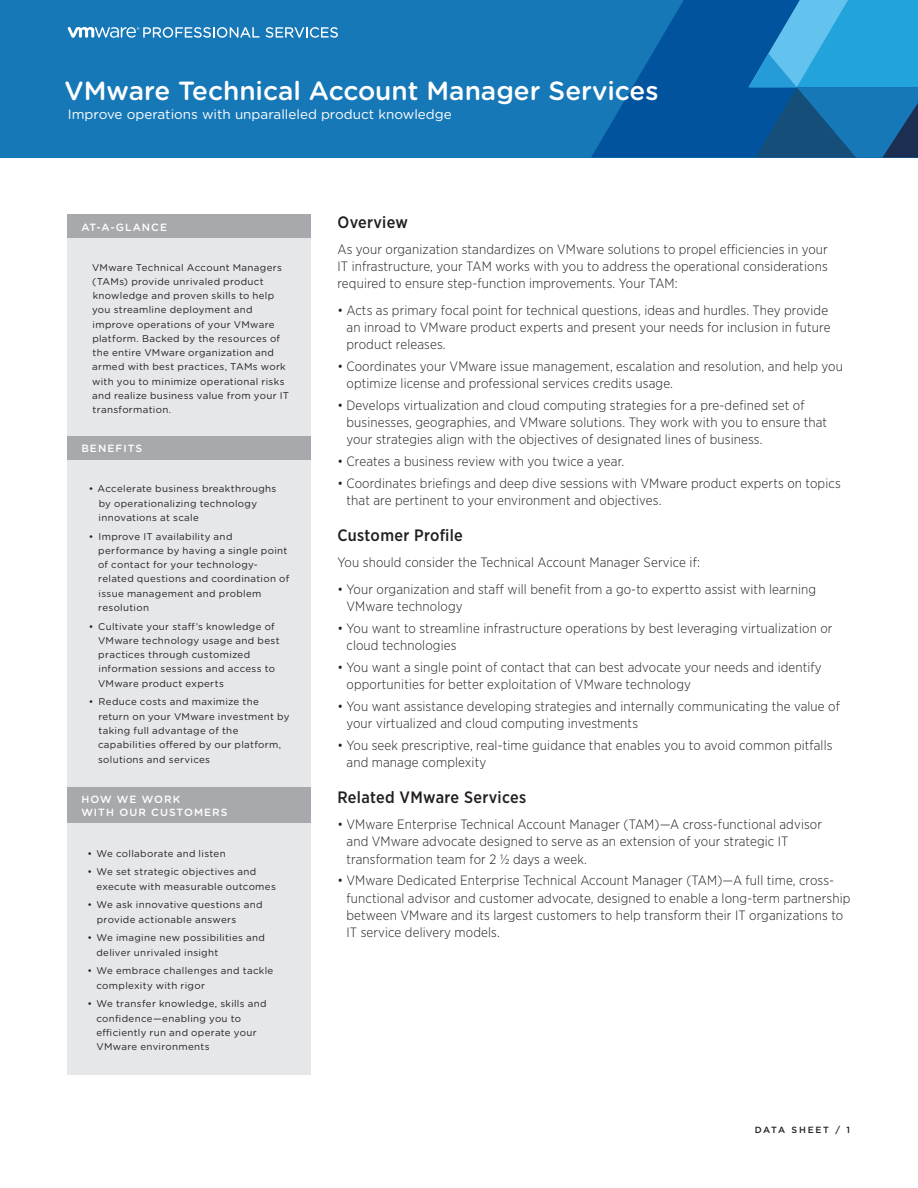
<style>
.page{position:relative;width:918px;height:1188px;background:#fff}
.page>*{position:absolute;margin:0;border:0;box-sizing:border-box;transform-origin:0 0}
.t1{font:500 26.25px "Gotham Rounded";color:#fff}
.t2{font:500 16.5px "Gotham Narrow";letter-spacing:.02em;color:#231f20}
.t3{font:300 13.5px/17.2px "Gotham Narrow";letter-spacing:.01em;color:#231f20}
.t4{font:13.5px "Gotham Rounded";color:#fff}
.t5{font:500 10.5px/12.6px "Gotham Rounded";letter-spacing:.1em;color:#fff}
.t6{font:9.75px/14.2px "Gotham Rounded";letter-spacing:.03em;color:#231f20}
.t7{font:500 9px "Gotham";letter-spacing:.2em;color:#231f20}
</style>
<div class="page">
<div style="left:0;top:0;width:918px;height:158px;background:#1778b8"></div>
<svg style="left:591px;top:0;width:158px;height:158px;fill:#01539e"></svg>
<svg style="left:749px;top:0;width:169px;height:158px"></svg>
<svg style="left:266px;top:27px;width:72px;height:11px"></svg>
<svg style="left:68px;top:27px;width:191px;height:11px"></svg>
<div style="left:67px;top:448px;width:243px;height:369px;background:#e6e7e9"></div>
<div style="left:67px;top:226px;width:243px;height:340px;background:#e6e7e9"></div>
<div style="left:67px;top:436px;width:243px;height:24px;background:#a8a9ad"></div>
<div style="left:67px;top:214px;width:243px;height:24px;background:#a8a9ad"></div>
<div style="left:67px;top:799px;width:243px;height:276px;background:#e6e7e9"></div>
<div style="left:67px;top:787px;width:243px;height:36px;background:#a8a9ad"></div>
<h1 class="t1" style="left:65px;top:72px;width:595px">VMware Technical Account Manager Services</h1>
<p class="t4" style="left:68px;top:105px;width:385px">Improve operations with unparalleled product knowledge</p>
<p class="t5" style="left:81px;top:220px;width:87px">AT-A-GLANCE</p>
<p class="t6" style="left:92px;top:260px;width:199px">VMware Technical Account Managers (TAMs) provide unrivaled product knowledge and proven skills to help you streamline deployment and improve operations of your VMware platform. Backed by the resources of the entire VMware organization and armed with best practices, TAMs work with you to minimize operational risks and realize business value from your IT transformation.</p>
<p class="t5" style="left:81px;top:442px;width:62px">BENEFITS</p>
<p class="t6" style="left:99px;top:481px;width:179px;text-indent:-10px">• Accelerate business breakthroughs by operationalizing technology innovations at scale</p>
<p class="t6" style="left:98px;top:529px;width:193px;text-indent:-9px">• Improve IT availability and performance by having a single point of contact for your technology&shy;related questions and coordination of issue management and problem resolution</p>
<p class="t6" style="left:98px;top:619px;width:183px;text-indent:-9px">• Cultivate your staff’s knowledge of<br>VMware technology usage and best practices through customized information sessions and access to<br>VMware product experts</p>
<p class="t6" style="left:98px;top:694px;width:193px;text-indent:-9px">• Reduce costs and maximize the return on your VMware investment by taking full advantage of the capabilities offered by our platform, solutions and services</p>
<p class="t5" style="left:81px;top:793px;width:148px">HOW WE WORK<br>WITH OUR CUSTOMERS</p>
<p class="t6" style="left:87px;top:846px;width:140px">• We collaborate and listen</p>
<p class="t6" style="left:96px;top:864px;width:181px;text-indent:-9px">• We set strategic objectives and execute with measurable outcomes</p>
<p class="t6" style="left:97px;top:897px;width:167px;text-indent:-9px">• We ask innovative questions and provide actionable answers</p>
<p class="t6" style="left:96px;top:930px;width:170px;text-indent:-9px">• We imagine new possibilities and deliver unrivaled insight</p>
<p class="t6" style="left:96px;top:963px;width:178px;text-indent:-9px">• We embrace challenges and tackle complexity with rigor</p>
<p class="t6" style="left:96px;top:996px;width:172px;text-indent:-9px">• We transfer knowledge, skills and confidence—enabling you to efficiently run and operate your<br>VMware environments</p>
<p class="t2" style="left:338px;top:211px;width:72px">Overview</p>
<p class="t3" style="left:338px;top:240px;width:492px;text-align:justify">As your organization standardizes on VMware solutions to propel efficiencies in your IT infrastructure, your TAM works with you to address the operational considerations required to ensure step-function improvements. Your TAM:</p>
<p class="t3" style="left:346px;top:301px;width:486px;text-indent:-9px">• Acts as primary focal point for technical questions, ideas and hurdles. They provide an inroad to VMware product experts and present your needs for inclusion in future product releases.</p>
<p class="t3" style="left:346px;top:357px;width:498px;text-indent:-9px">• Coordinates your VMware issue management, escalation and resolution, and help you optimize license and professional services credits usage.</p>
<p class="t3" style="left:346px;top:396px;width:482px;text-indent:-9px">• Develops virtualization and cloud computing strategies for a pre-defined set of businesses, geographies, and VMware solutions. They work with you to ensure that your strategies align with the objectives of designated lines of business.</p>
<p class="t3" style="left:338px;top:453px;width:288px">• Creates a business review with you twice a year.</p>
<p class="t3" style="left:346px;top:474px;width:496px;text-indent:-9px">• Coordinates briefings and deep dive sessions with VMware product experts on topics that are pertinent to your environment and objectives.</p>
<p class="t2" style="left:338px;top:525px;width:127px">Customer Profile</p>
<p class="t3" style="left:338px;top:554px;width:364px">You should consider the Technical Account Manager Service if:</p>
<p class="t3" style="left:346px;top:580px;width:471px;text-indent:-9px">• Your organization and staff will benefit from a go-to expertto assist with learning<br>VMware technology</p>
<p class="t3" style="left:346px;top:619px;width:488px;text-indent:-9px">• You want to streamline infrastructure operations by best leveraging virtualization or cloud technologies</p>
<p class="t3" style="left:346px;top:658px;width:477px;text-indent:-9px">• You want a single point of contact that can best advocate your needs and identify opportunities for better exploitation of VMware technology</p>
<p class="t3" style="left:346px;top:697px;width:495px;text-indent:-9px">• You want assistance developing strategies and internally communicating the value of your virtualized and cloud computing investments</p>
<p class="t3" style="left:346px;top:736px;width:488px;text-indent:-9px">• You seek prescriptive, real-time guidance that enables you to avoid common pitfalls and manage complexity</p>
<p class="t2" style="left:338px;top:787px;width:190px">Related VMware Services</p>
<p class="t3" style="left:346px;top:816px;width:477px;text-indent:-9px">• VMware Enterprise Technical Account Manager (TAM)—A cross-functional advisor and VMware advocate designed to serve as an extension of your strategic IT transformation team for 2 ½ days a week.</p>
<p class="t3" style="left:346px;top:872px;width:505px;text-indent:-9px">• VMware Dedicated Enterprise Technical Account Manager (TAM)—A full time, cross&shy;functional advisor and customer advocate, designed to enable a long-term partnership between VMware and its largest customers to help transform their IT organizations to IT service delivery models.</p>
<p class="t7" style="left:755px;top:1124px;width:97px">DATA SHEET / 1</p>
</div>
